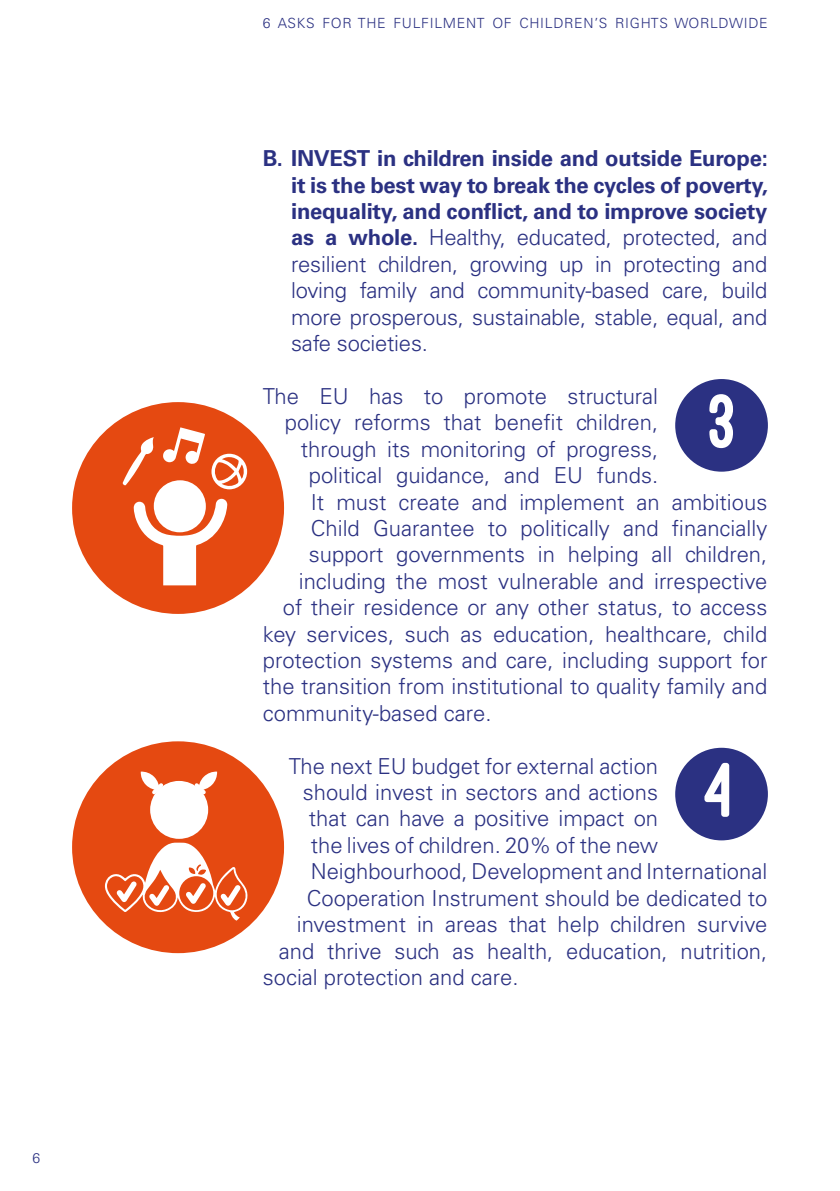
<style>
.page{position:relative;width:840px;height:1191px;background:#fff}
.page>*{position:absolute;margin:0;border:0;box-sizing:border-box;transform-origin:0 0}
.t1{font:800 80px "Ostrich Sans";color:#fff}
.t2{font:300 22px/26.4px "Univers LT Std";color:#2b3182;text-align:justify}
.t3{font:300 14px "Univers LT Std";letter-spacing:.05em;color:#2b3182}
.s1{font-weight:700}
</style>
<div class="page">
<div style="left:72px;top:402px;width:212px;height:212px;background:#e54911;border-radius:50%"></div>
<svg style="left:133px;top:498px;width:94px;height:87px"></svg>
<div style="left:154px;top:480px;width:52px;height:52px;background:#fff;border-radius:50%"></div>
<svg style="left:163px;top:427px;width:42px;height:37px"></svg>
<svg style="left:211px;top:454px;width:36px;height:35px"></svg>
<svg style="left:122px;top:437px;width:32px;height:48px"></svg>
<div style="left:72px;top:741px;width:212px;height:212px;background:#e54911;border-radius:50%"></div>
<div style="left:674px;top:379px;width:93px;height:92px;background:#2b3182;border-radius:50%"></div>
<div style="left:674px;top:747px;width:93px;height:93px;background:#2b3182;border-radius:50%"></div>
<div style="left:150px;top:781px;width:58px;height:58px;background:#fff;border-radius:50%"></div>
<svg style="left:105px;top:842px;width:143px;height:78px"></svg>
<svg style="left:140px;top:771px;width:27px;height:27px"></svg>
<svg style="left:191px;top:771px;width:26px;height:27px"></svg>
<p class="t3" style="left:32px;top:1149px;width:9px">6</p>
<p class="t3" style="left:262px;top:15px;width:506px">6 ASKS FOR THE FULFILMENT OF CHILDREN’S RIGHTS WORLDWIDE</p>
<p class="t2" style="left:291px;top:145px;width:478px;text-indent:-28px"><span class="s1">B. INVEST in children inside and outside Europe: it is the best way to break the cycles of poverty, inequality, and conflict, and to improve society as a whole.</span> Healthy, educated, protected, and resilient children, growing up in protecting and loving family and community-based care, build more prosperous, sustainable, stable, equal, and safe societies.</p>
<p class="t2" style="left:262px;top:383px;width:396px">The EU has to promote structural</p>
<p class="t2" style="left:284px;top:409px;width:374px">policy reforms that benefit children,</p>
<p class="t2" style="left:300px;top:436px;width:358px">through its monitoring of progress,</p>
<p class="t2" style="left:308px;top:462px;width:350px">political guidance, and EU funds.</p>
<p class="t2" style="left:310px;top:488px;width:458px">It must create and implement an ambitious</p>
<p class="t2" style="left:310px;top:515px;width:458px">Child Guarantee to politically and financially</p>
<p class="t2" style="left:308px;top:541px;width:460px">support governments in helping all children,</p>
<p class="t2" style="left:298px;top:568px;width:470px">including the most vulnerable and irrespective</p>
<p class="t2" style="left:282px;top:594px;width:486px">of their residence or any other status, to access</p>
<p class="t2" style="left:262px;top:620px;width:506px">key services, such as education, healthcare, child</p>
<p class="t2" style="left:262px;top:647px;width:506px">protection systems and care, including support for</p>
<p class="t2" style="left:262px;top:673px;width:505px">the transition from institutional to quality family and</p>
<p class="t2" style="left:262px;top:700px;width:230px">community-based care.</p>
<p class="t2" style="left:288px;top:752px;width:370px">The next EU budget for external action</p>
<p class="t2" style="left:302px;top:779px;width:356px">should invest in sectors and actions</p>
<p class="t2" style="left:308px;top:805px;width:350px">that can have a positive impact on</p>
<p class="t2" style="left:310px;top:832px;width:348px">the lives of children. 20% of the new</p>
<p class="t2" style="left:310px;top:858px;width:457px">Neighbourhood, Development and International</p>
<p class="t2" style="left:306px;top:884px;width:461px">Cooperation Instrument should be dedicated to</p>
<p class="t2" style="left:296px;top:911px;width:472px">investment in areas that help children survive</p>
<p class="t2" style="left:278px;top:937px;width:489px">and thrive such as health, education, nutrition,</p>
<p class="t2" style="left:262px;top:964px;width:257px">social protection and care.</p>
<h1 class="t1" style="left:709px;top:379px;width:30px">3</h1>
<h1 class="t1" style="left:704px;top:747px;width:31px">4</h1>
</div>
